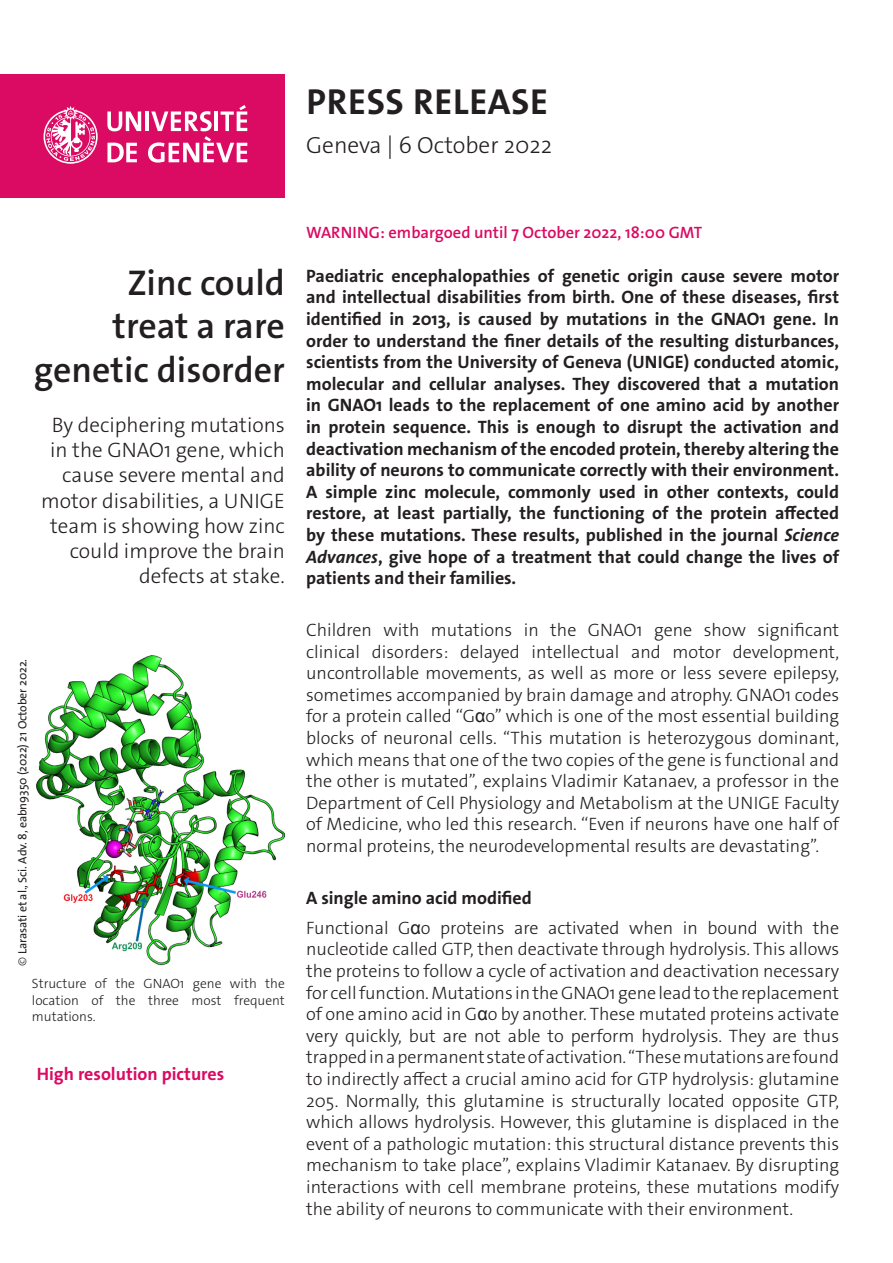
<style>
.page{position:relative;width:893px;height:1263px;background:#fff}
.page>*{position:absolute;margin:0;border:0;box-sizing:border-box;transform-origin:0 0}
._4__texte_courant{font:700 36.3px "The Sans Os F";letter-spacing:.02em;color:#231f20}
._1__grand_titre{font:600 36px/43.2px "The Sans Os F";color:#231f20;text-align:right}
._4__texte_courant-2{font:300 23.4px "The Sans Os F";color:#231f20}
._1__grand_titre-2{font:300 21px/25.2px "The Sans Os F";color:#231f20;text-align:right}
._4__texte_courant-3{font:300 18px/21.6px "The Sans Os F";color:#231f20;text-align:justify}
._4__texte_courant-4{font:700 18px/21.6px "The Sans Os F";color:#231f20;text-align:justify}
.t1{font:700 18px "The Sans Os F";color:#db0a62}
.embargo{font:600 16.5px "The Sans Os F";color:#db0a62}
.t2{font:300 13.5px/16.2px "The Sans Os F";color:#231f20;text-align:justify}
.t3{font:12px "The Sans Os F";letter-spacing:-.01em;color:#231f20}
.s1{font-weight:300}
.s2{font-style:italic}
.s3{font-family:"Arial";font-weight:400}
</style>
<div class="page">
<div style="left:0;top:74px;width:285px;height:124px;background:#db0a62"></div>
<svg style="left:44px;top:106px;width:54px;height:58px"></svg>
<svg style="left:107px;top:111px;width:34px;height:20px"></svg>
<hr style="left:145px;top:111px;width:4px;height:20px;background:#fff">
<svg style="left:107px;top:143px;width:30px;height:19px"></svg>
<svg style="left:148px;top:105px;width:99px;height:58px"></svg>
<img style="left:37px;top:656px;width:248px;height:308px">
<p class="_4__texte_courant" style="left:306px;top:78px;width:243px">PRESS RELEASE</p>
<p class="_4__texte_courant-2" style="left:306px;top:130px;width:247px">Geneva | 6 October 2022</p>
<p class="_1__grand_titre" style="left:34px;top:262px;width:253px">Zinc could<br>treat a rare genetic disorder</p>
<p class="_1__grand_titre-2" style="left:41px;top:412px;width:245px">By deciphering mutations in the GNAO1 gene, which cause severe mental and motor disabilities, a UNIGE team is showing how zinc could improve the brain defects at stake.</p>
<p class="t3" style="left:15px;top:966px;width:308px;rotate:-90deg"><span class="s1">©</span> Larasati et al., Sci. Adv. 8, eabn9350 (2022) 21 October 2022.</p>
<p class="t2" style="left:32px;top:976px;width:254px">Structure of the GNAO1 gene with the location of the three most frequent mutations.</p>
<p class="t1" style="left:37px;top:1062px;width:189px">High resolution pictures</p>
<p class="embargo" style="left:306px;top:222px;width:398px">WARNING: embargoed until 7 October 2022, 18:00 GMT</p>
<p class="_4__texte_courant-4" style="left:306px;top:265px;width:534px">Paediatric encephalopathies of genetic origin cause severe motor and intellectual disabilities from birth. One of these diseases, first identified in 2013, is caused by mutations in the GNAO1 gene. In order to understand the finer details of the resulting disturbances, scientists from the University of Geneva (UNIGE) conducted atomic, molecular and cellular analyses. They discovered that a mutation in GNAO1 leads to the replacement of one amino acid by another in protein sequence. This is enough to disrupt the activation and deactivation mechanism of the encoded protein, thereby altering the ability of neurons to communicate correctly with their environment.<br>A simple zinc molecule, commonly used in other contexts, could restore, at least partially, the functioning of the protein affected by these mutations. These results, published in the journal <span class="s2">Science Advances</span>, give hope of a treatment that could change the lives of patients and their families.</p>
<p class="_4__texte_courant-3" style="left:306px;top:619px;width:534px">Children with mutations in the GNAO1 gene show significant clinical disorders: delayed intellectual and motor development, uncontrollable movements, as well as more or less severe epilepsy, sometimes accompanied by brain damage and atrophy. GNAO1 codes for a protein called ‘‘G<span class="s3">α</span>o’’ which is one of the most essential building blocks of neuronal cells. ‘‘This mutation is heterozygous dominant, which means that one of the two copies of the gene is functional and the other is mutated’’, explains Vladimir Katanaev, a professor in the Department of Cell Physiology and Metabolism at the UNIGE Faculty of Medicine, who led this research. ‘‘Even if neurons have one half of normal proteins, the neurodevelopmental results are devastating’’.</p>
<p class="_4__texte_courant-4" style="left:306px;top:887px;width:227px">A single amino acid modified</p>
<p class="_4__texte_courant-3" style="left:306px;top:917px;width:534px">Functional G<span class="s3">α</span>o proteins are activated when in bound with the nucleotide called GTP, then deactivate through hydrolysis. This allows the proteins to follow a cycle of activation and deactivation necessary for cell function. Mutations in the GNAO1 gene lead to the replacement of one amino acid in G<span class="s3">α</span>o by another. These mutated proteins activate very quickly, but are not able to perform hydrolysis. They are thus trapped in a permanent state of activation. ‘‘These mutations are found to indirectly affect a crucial amino acid for GTP hydrolysis: glutamine 205. Normally, this glutamine is structurally located opposite GTP, which allows hydrolysis. However, this glutamine is displaced in the event of a pathologic mutation: this structural distance prevents this mechanism to take place’’, explains Vladimir Katanaev. By disrupting interactions with cell membrane proteins, these mutations modify the ability of neurons to communicate with their environment.</p>
</div>
